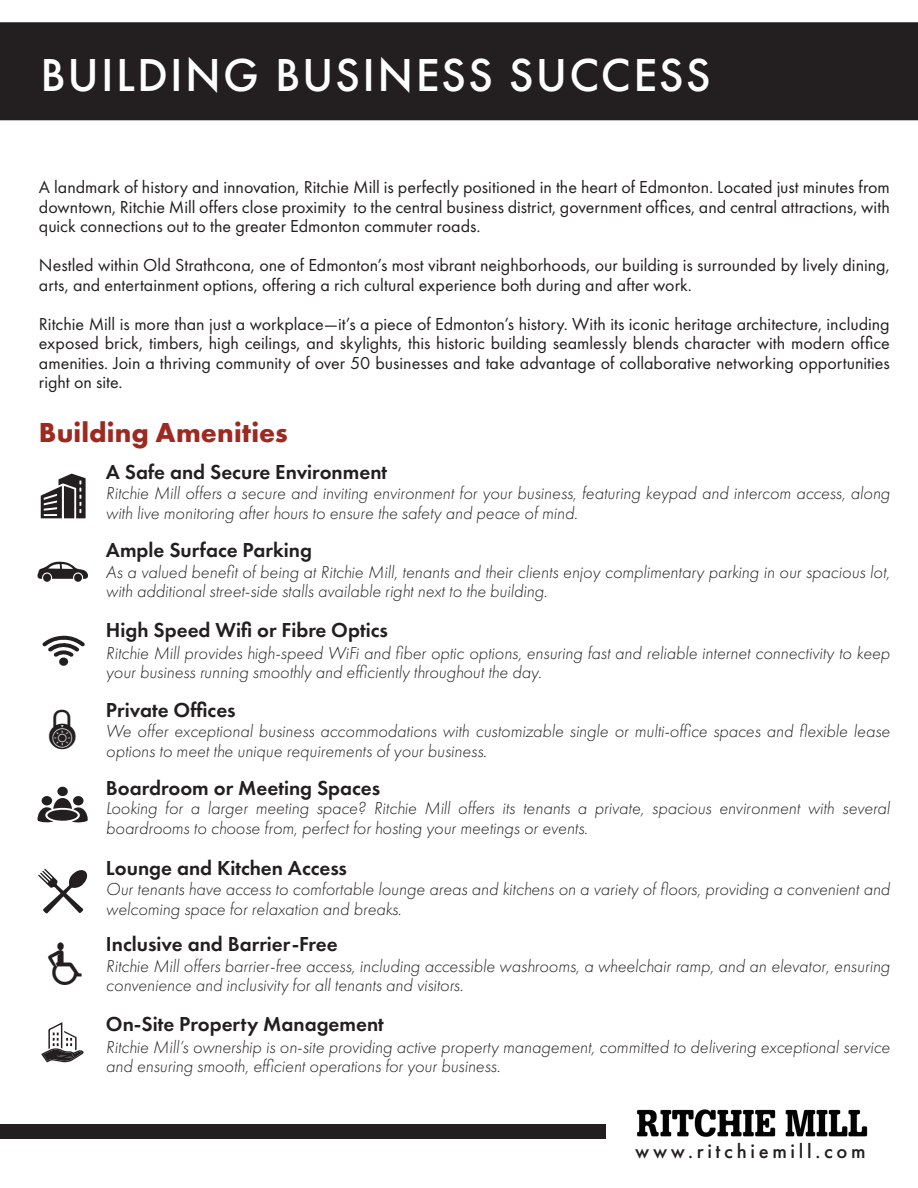
<style>
.page{position:relative;width:918px;height:1188px;background:#fff}
.page>*{position:absolute;margin:0;border:0;box-sizing:border-box;transform-origin:0 0}
.t1{font:500 48px "Futura PT";letter-spacing:.045em;color:#fff}
.t2{font:700 28.5px "Futura PT";letter-spacing:.005em;color:#9d2920}
.t3{font:600 21px "Futura PT";color:#231f20}
.t4{font:500 20.7px "Futura PT";letter-spacing:.18em;color:#231f20}
.t5{font:italic 300 18px/19.5px "Futura PT";color:#231f20}
.t6{font:18px/19.5px "Futura PT";color:#231f20;text-align:justify}
</style>
<div class="page">
<div style="left:0;top:22px;width:918px;height:98px;background:#231f20"></div>
<svg style="left:41px;top:474px;width:45px;height:44px"></svg>
<svg style="left:38px;top:869px;width:49px;height:45px"></svg>
<svg style="left:37px;top:797px;width:51px;height:26px"></svg>
<div style="left:73px;top:796px;width:11px;height:9px;background:#231f20;border-radius:50%"></div>
<div style="left:42px;top:796px;width:10px;height:10px;background:#231f20;border-radius:50%"></div>
<div style="left:57px;top:787px;width:11px;height:9px;background:#231f20;border-radius:50%"></div>
<svg style="left:42px;top:636px;width:43px;height:21px"></svg>
<div style="left:59px;top:658px;width:9px;height:8px;background:#231f20;border-radius:50%"></div>
<svg style="left:37px;top:562px;width:51px;height:17px"></svg>
<div style="left:43px;top:574px;width:8px;height:8px;background:#231f20;border-radius:50%"></div>
<div style="left:74px;top:574px;width:8px;height:8px;background:#231f20;border-radius:50%"></div>
<svg style="left:41px;top:1022px;width:43px;height:40px"></svg>
<div style="left:0;top:1124px;width:605px;height:14px;background:#231f20"></div>
<img style="left:636px;top:1109px;width:232px;height:28px">
<p class="t1" style="left:40px;top:46px;width:672px">BUILDING BUSINESS SUCCESS</p>
<p class="t6" style="left:39px;top:177px;width:852px">A landmark of history and innovation, Ritchie Mill is perfectly positioned in the heart of Edmonton. Located just minutes from downtown, Ritchie Mill offers close proximity to the central business district, government offices, and central attractions, with quick connections out to the greater Edmonton commuter roads.</p>
<p class="t6" style="left:39px;top:255px;width:852px">Nestled within Old Strathcona, one of Edmonton’s most vibrant neighborhoods, our building is surrounded by lively dining, arts, and entertainment options, offering a rich cultural experience both during and after work.</p>
<p class="t6" style="left:39px;top:314px;width:852px">Ritchie Mill is more than just a workplace—it’s a piece of Edmonton’s history. With its iconic heritage architecture, including exposed brick, timbers, high ceilings, and skylights, this historic building seamlessly blends character with modern office amenities. Join a thriving community of over 50 businesses and take advantage of collaborative networking opportunities right on site.</p>
<p class="t2" style="left:39px;top:414px;width:250px">Building Amenities</p>
<p class="t5" style="left:106px;top:484px;width:786px">Ritchie Mill offers a secure and inviting environment for your business, featuring keypad and intercom access, along with live monitoring after hours to ensure the safety and peace of mind.</p>
<p class="t3" style="left:106px;top:537px;width:208px">Ample Surface Parking</p>
<p class="t5" style="left:106px;top:562px;width:785px">As a valued benefit of being at Ritchie Mill, tenants and their clients enjoy complimentary parking in our spacious lot, with additional street-side stalls available right next to the building.</p>
<p class="t3" style="left:106px;top:617px;width:284px">High Speed Wifi or Fibre Optics</p>
<p class="t5" style="left:106px;top:643px;width:785px">Ritchie Mill provides high-speed WiFi and fiber optic options, ensuring fast and reliable internet connectivity to keep your business running smoothly and efficiently throughout the day.</p>
<p class="t3" style="left:106px;top:697px;width:131px">Private Offices</p>
<p class="t5" style="left:106px;top:722px;width:786px">We offer exceptional business accommodations with customizable single or multi-office spaces and flexible lease options to meet the unique requirements of your business.</p>
<p class="t3" style="left:106px;top:775px;width:276px">Boardroom or Meeting Spaces</p>
<p class="t5" style="left:106px;top:799px;width:786px">Looking for a larger meeting space? Ritchie Mill offers its tenants a private, spacious environment with several boardrooms to choose from, perfect for hosting your meetings or events.</p>
<p class="t3" style="left:106px;top:855px;width:243px">Lounge and Kitchen Access</p>
<p class="t5" style="left:106px;top:880px;width:786px">Our tenants have access to comfortable lounge areas and kitchens on a variety of floors, providing a convenient and welcoming space for relaxation and breaks.</p>
<p class="t3" style="left:106px;top:931px;width:233px">Inclusive and Barrier-Free</p>
<p class="t5" style="left:106px;top:956px;width:786px">Ritchie Mill offers barrier-free access, including accessible washrooms, a wheelchair ramp, and an elevator, ensuring convenience and inclusivity for all tenants and visitors.</p>
<p class="t3" style="left:106px;top:1011px;width:280px">On-Site Property Management</p>
<p class="t5" style="left:106px;top:1037px;width:785px">Ritchie Mill’s ownership is on-site providing active property management, committed to delivering exceptional service and ensuring smooth, efficient operations for your business.</p>
<p class="t3" style="left:106px;top:459px;width:283px">A Safe and Secure Environment</p>
<p class="t4" style="left:635px;top:1139px;width:232px">www.ritchiemill.com</p>
</div>
